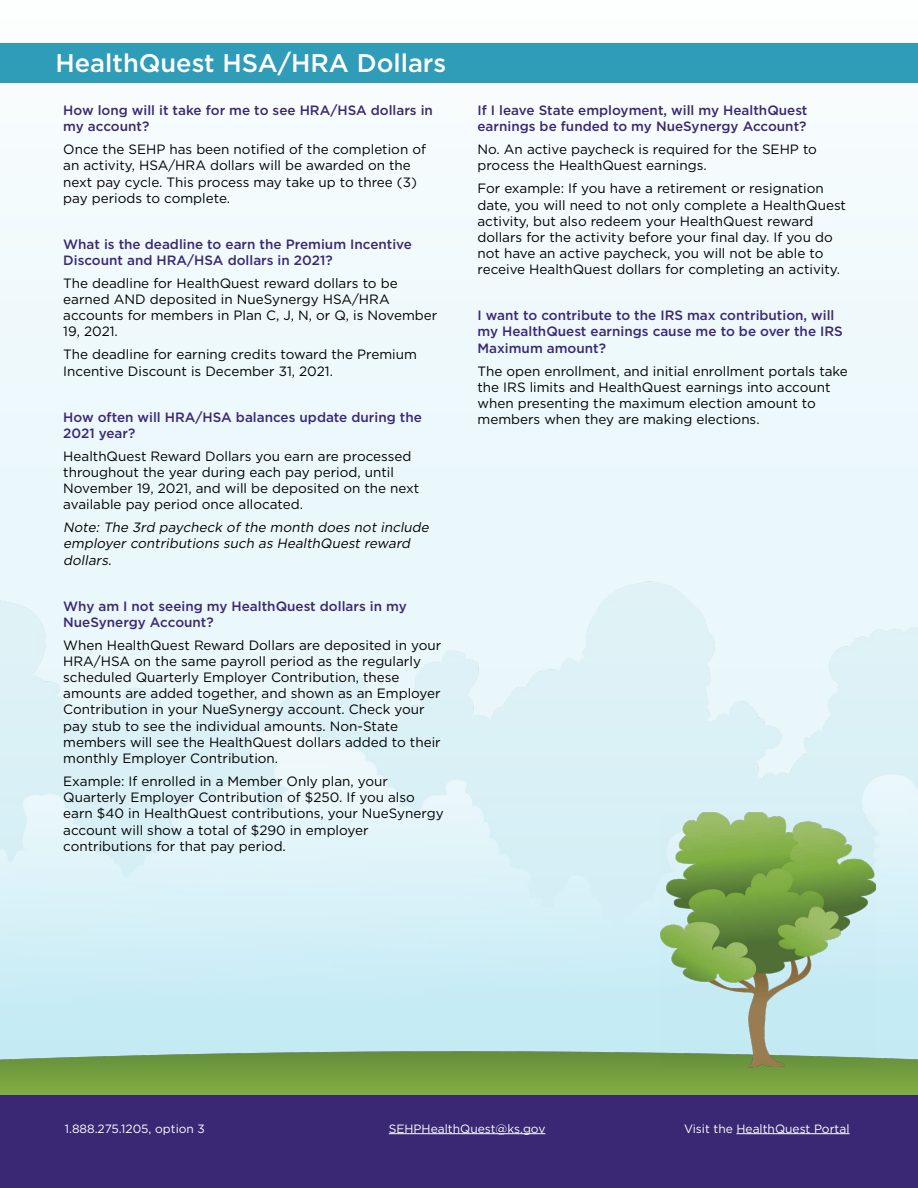
<style>
.page{position:relative;width:918px;height:1188px;background:#fff}
.page>*{position:absolute;margin:0;border:0;box-sizing:border-box;transform-origin:0 0}
.t1{font:500 25.5px "Gotham";color:#fff}
.t2{font:13.5px/16.2px "Gotham";color:#000}
.t3{font:500 13.5px/16.2px "Gotham";color:#3a2874}
.t4{font:italic 13.5px/16.2px "Gotham";color:#000}
.t5{font:12px "Gotham";color:#fff}
</style>
<div class="page">
<div style="left:0;top:0;width:918px;height:1107px;background:linear-gradient(to right,#f1fafc,#f1fafc)"></div>
<img style="left:0;top:570px;width:918px;height:471px">
<img style="left:0;top:1041px;width:918px;height:54px">
<img style="left:661px;top:812px;width:214px;height:255px">
<div style="left:0;top:1095px;width:918px;height:93px;background:#3a2874"></div>
<div style="left:0;top:43px;width:918px;height:40px;background:#2f9db8"></div>
<hr style="left:389px;top:1133px;width:156px;height:1px;background:#fff">
<hr style="left:736px;top:1133px;width:114px;height:1px;background:#fff">
<h1 class="t1" style="left:56px;top:46px;width:392px">HealthQuest HSA/HRA Dollars</h1>
<p class="t3" style="left:63px;top:102px;width:371px">How long will it take for me to see HRA/HSA dollars in my account?</p>
<p class="t2" style="left:63px;top:141px;width:364px">Once the SEHP has been notified of the completion of an activity, HSA/HRA dollars will be awarded on the next pay cycle. This process may take up to three (3) pay periods to complete.</p>
<p class="t3" style="left:63px;top:236px;width:350px">What is the deadline to earn the Premium Incentive<br>Discount and HRA/HSA dollars in 2021?</p>
<p class="t2" style="left:63px;top:275px;width:376px">The deadline for HealthQuest reward dollars to be earned AND deposited in NueSynergy HSA/HRA accounts for members in Plan C, J, N, or Q, is November 19, 2021.</p>
<p class="t2" style="left:63px;top:346px;width:355px">The deadline for earning credits toward the Premium<br>Incentive Discount is December 31, 2021.</p>
<p class="t3" style="left:63px;top:408px;width:360px">How often will HRA/HSA balances update during the<br>2021 year?</p>
<p class="t2" style="left:63px;top:448px;width:358px">HealthQuest Reward Dollars you earn are processed throughout the year during each pay period, until November 19, 2021, and will be deposited on the next available pay period once allocated.</p>
<p class="t4" style="left:63px;top:519px;width:370px">Note: The 3rd paycheck of the month does not include employer contributions such as HealthQuest reward dollars.</p>
<p class="t3" style="left:63px;top:597px;width:345px">Why am I not seeing my HealthQuest dollars in my<br>NueSynergy Account?</p>
<p class="t2" style="left:63px;top:637px;width:380px">When HealthQuest Reward Dollars are deposited in your HRA/HSA on the same payroll period as the regularly scheduled Quarterly Employer Contribution, these amounts are added together, and shown as an Employer Contribution in your NueSynergy account. Check your pay stub to see the individual amounts. Non-State members will see the HealthQuest dollars added to their monthly Employer Contribution.</p>
<p class="t2" style="left:63px;top:773px;width:382px">Example: If enrolled in a Member Only plan, your Quarterly Employer Contribution of $250. If you also earn $40 in HealthQuest contributions, your NueSynergy account will show a total of $290 in employer contributions for that pay period.</p>
<p class="t3" style="left:478px;top:102px;width:332px">If I leave State employment, will my HealthQuest earnings be funded to my NueSynergy Account?</p>
<p class="t2" style="left:478px;top:141px;width:341px">No. An active paycheck is required for the SEHP to process the HealthQuest earnings.</p>
<p class="t2" style="left:478px;top:180px;width:370px">For example: If you have a retirement or resignation date, you will need to not only complete a HealthQuest activity, but also redeem your HealthQuest reward dollars for the activity before your final day. If you do not have an active paycheck, you will not be able to receive HealthQuest dollars for completing an activity.</p>
<p class="t3" style="left:478px;top:307px;width:367px">I want to contribute to the IRS max contribution, will my HealthQuest earnings cause me to be over the IRS<br>Maximum amount?</p>
<p class="t2" style="left:478px;top:362px;width:372px">The open enrollment, and initial enrollment portals take the IRS limits and HealthQuest earnings into account when presenting the maximum election amount to members when they are making elections.</p>
<p class="t5" style="left:65px;top:1121px;width:142px">1.888.275.1205, option 3</p>
<p class="t5" style="left:389px;top:1121px;width:158px">SEHPHealthQuest@ks.gov</p>
<p class="t5" style="left:684px;top:1121px;width:167px">Visit the HealthQuest Portal</p>
</div>
